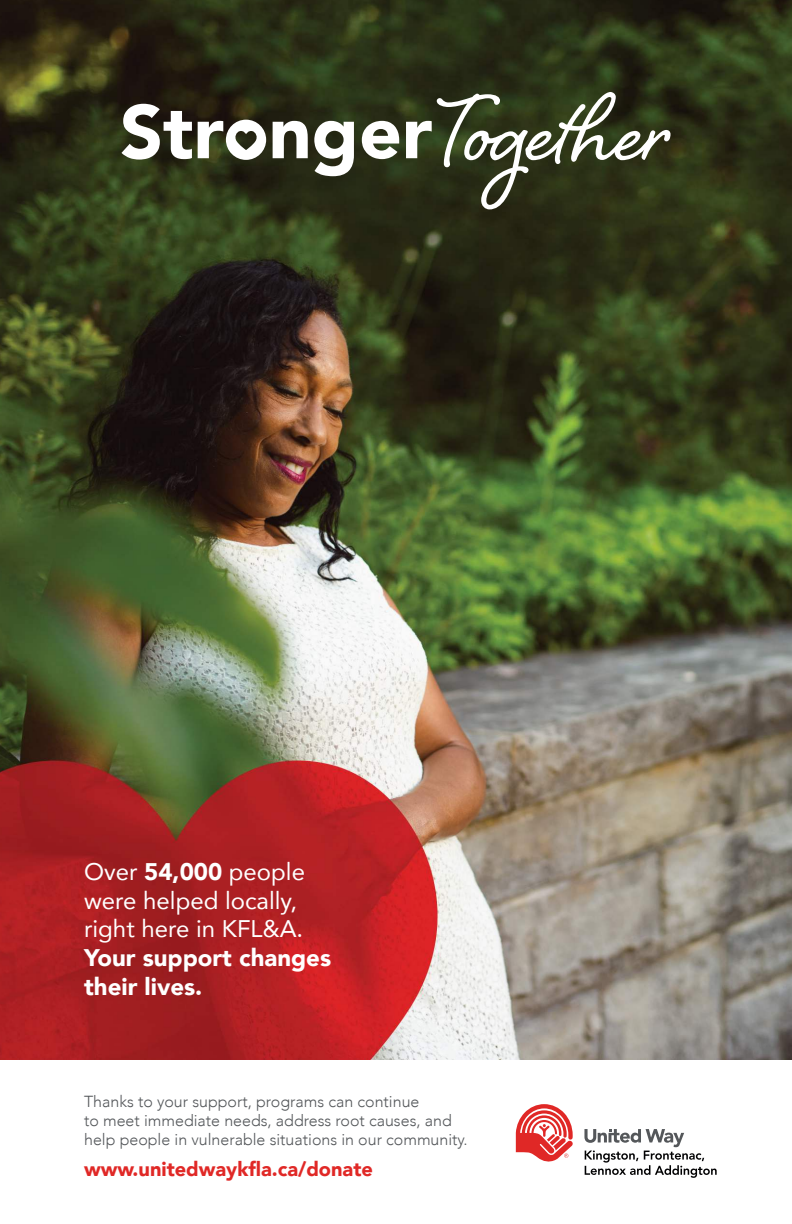
<style>
.page{position:relative;width:792px;height:1224px;background:#fff}
.page>*{position:absolute;margin:0;border:0;box-sizing:border-box;transform-origin:0 0}
.t1{font:24px/28.8px "Avenir";color:#fff}
.t2{font:900 24px/28.8px "Avenir";color:#fff}
.t3{font:900 20px "Avenir";color:#e02826}
.t4{font:300 16px/19.2px "Avenir";color:#54575a}
.s1{font-weight:900}
</style>
<div class="page">
<img style="left:0;top:0;width:792px;height:1059px">
<svg style="left:516px;top:1104px;width:57px;height:58px"></svg>
<svg style="left:584px;top:1129px;width:133px;height:49px"></svg>
<svg style="left:121px;top:104px;width:71px;height:56px"></svg>
<svg style="left:273px;top:121px;width:35px;height:37px"></svg>
<svg style="left:314px;top:121px;width:40px;height:55px"></svg>
<svg style="left:362px;top:121px;width:37px;height:38px"></svg>
<svg style="left:198px;top:120px;width:68px;height:40px"></svg>
<svg style="left:406px;top:92px;width:265px;height:117px;background:#4e543d"></svg>
<h1 class="t1" style="left:84px;top:859px;width:222px">Over <span class="s1">54,000</span> people were helped locally, right here in KFL&amp;A.</h1>
<h1 class="t2" style="left:84px;top:943px;width:249px">Your support changes their lives.</h1>
<p class="t4" style="left:84px;top:1093px;width:385px">Thanks to your support, programs can continue<br>to meet immediate needs, address root causes, and help people in vulnerable situations in our community.</p>
<p class="t3" style="left:84px;top:1152px;width:290px">www.unitedwaykfla.ca/donate</p>
</div>
